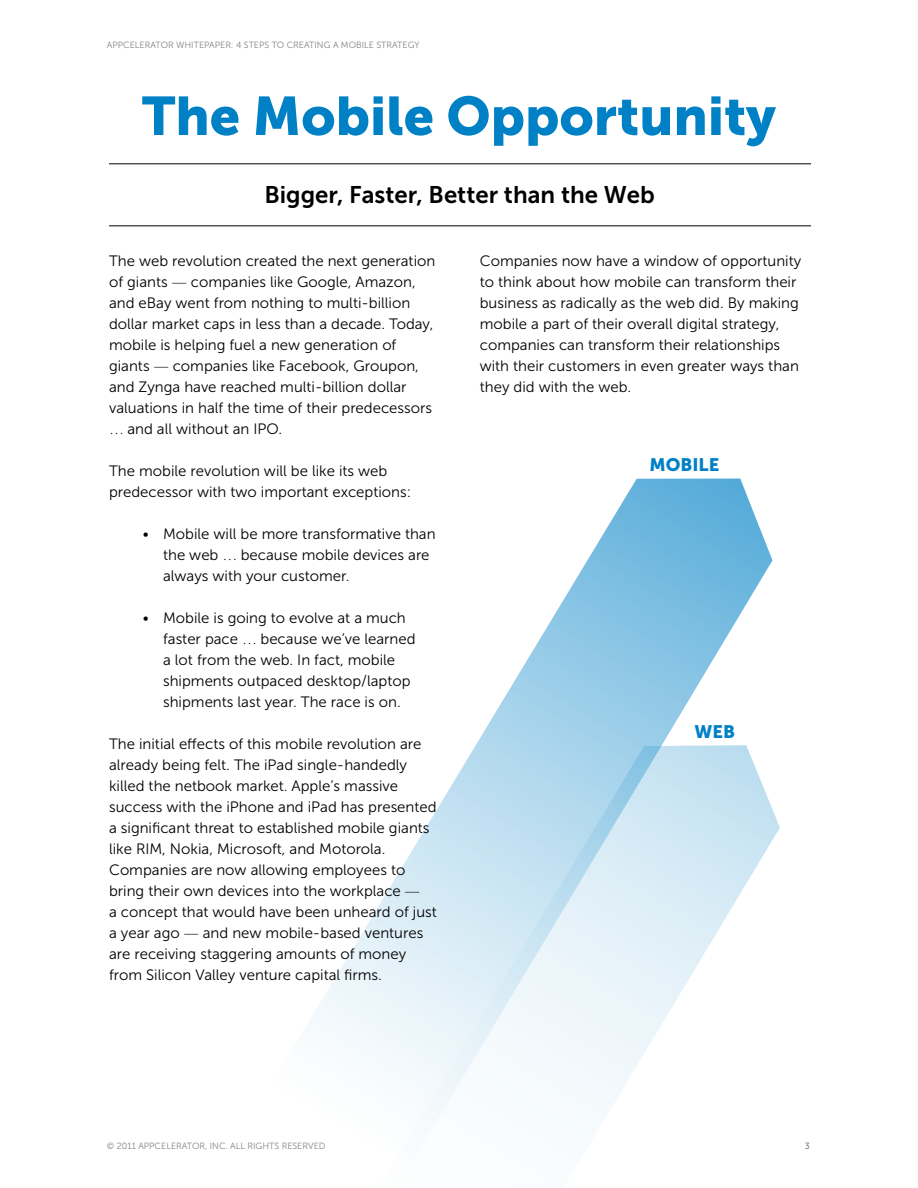
<style>
.page{position:relative;width:918px;height:1188px;background:#fff}
.page>*{position:absolute;margin:0;border:0;box-sizing:border-box;transform-origin:0 0}
.t1{font:54px "Museo Sans 900";color:#0081c6}
.t2{font:24px "Museo Sans 700";color:#000}
.t3{font:18px "Museo Sans 900";color:#0081c6}
.Bullet_list{font:15px/21px "Museo Sans 300";color:#000}
.t4{font:9px "Museo Sans 300";color:#808285}
.t5{font:9px "Museo Sans 500";color:#808285}
.s1{font-family:"Myriad Pro";font-weight:300}
</style>
<div class="page">
<svg style="left:476px;top:479px;width:297px;height:266px"></svg>
<svg style="left:311px;top:745px;width:469px;height:372px"></svg>
<hr style="left:109px;top:163px;width:702px;height:1px;background:#000">
<hr style="left:109px;top:225px;width:702px;height:1px;background:#000">
<p class="t4" style="left:107px;top:40px;width:314px">APPCELERATOR WHITEPAPER: 4 STEPS TO CREATING A MOBILE STRATEGY</p>
<p class="t1" style="left:142px;top:85px;width:635px">The Mobile Opportunity</p>
<p class="t2" style="left:264px;top:181px;width:392px">Bigger, Faster, Better than the Web</p>
<p class="Bullet_list" style="left:109px;top:250px;width:328px">The web revolution created the next generation of giants <span class="s1">—</span> companies like Google, Amazon, and eBay went from nothing to multi-billion dollar market caps in less than a decade. Today, mobile is helping fuel a new generation of giants <span class="s1">—</span> companies like Facebook, Groupon, and Zynga have reached multi-billion dollar valuations in half the time of their predecessors <span class="s1">…</span> and all without an IPO.</p>
<p class="Bullet_list" style="left:109px;top:460px;width:304px">The mobile revolution will be like its web predecessor with two important exceptions:</p>
<p class="Bullet_list" style="left:163px;top:523px;width:274px;text-indent:-20px">• Mobile will be more transformative than the web <span class="s1">…</span> because mobile devices are always with your customer.</p>
<p class="Bullet_list" style="left:163px;top:607px;width:254px;text-indent:-20px">• Mobile is going to evolve at a much faster pace <span class="s1">…</span> because we’ve learned a lot from the web. In fact, mobile shipments outpaced desktop/laptop shipments last year. The race is on.</p>
<p class="Bullet_list" style="left:109px;top:734px;width:329px">The initial effects of this mobile revolution are already being felt. The iPad single-handedly killed the netbook market. Apple’s massive success with the iPhone and iPad has presented a significant threat to established mobile giants like RIM, Nokia, Microsoft, and Motorola.<br>Companies are now allowing employees to bring their own devices into the workplace <span class="s1">—</span></p>
<p class="Bullet_list" style="left:109px;top:902px;width:329px">a concept that would have been unheard of just a year ago <span class="s1">—</span> and new mobile-based ventures are receiving staggering amounts of money from Silicon Valley venture capital firms.</p>
<p class="Bullet_list" style="left:480px;top:250px;width:323px">Companies now have a window of opportunity to think about how mobile can transform their business as radically as the web did. By making mobile a part of their overall digital strategy, companies can transform their relationships with their customers in even greater ways than they did with the web.</p>
<p class="t3" style="left:650px;top:455px;width:71px">MOBILE</p>
<p class="t3" style="left:694px;top:721px;width:42px">WEB</p>
<p class="t4" style="left:107px;top:1141px;width:220px">© 2011 APPCELERATOR, INC. ALL RIGHTS RESERVED</p>
<p class="t5" style="left:805px;top:1141px;width:7px">3</p>
</div>
